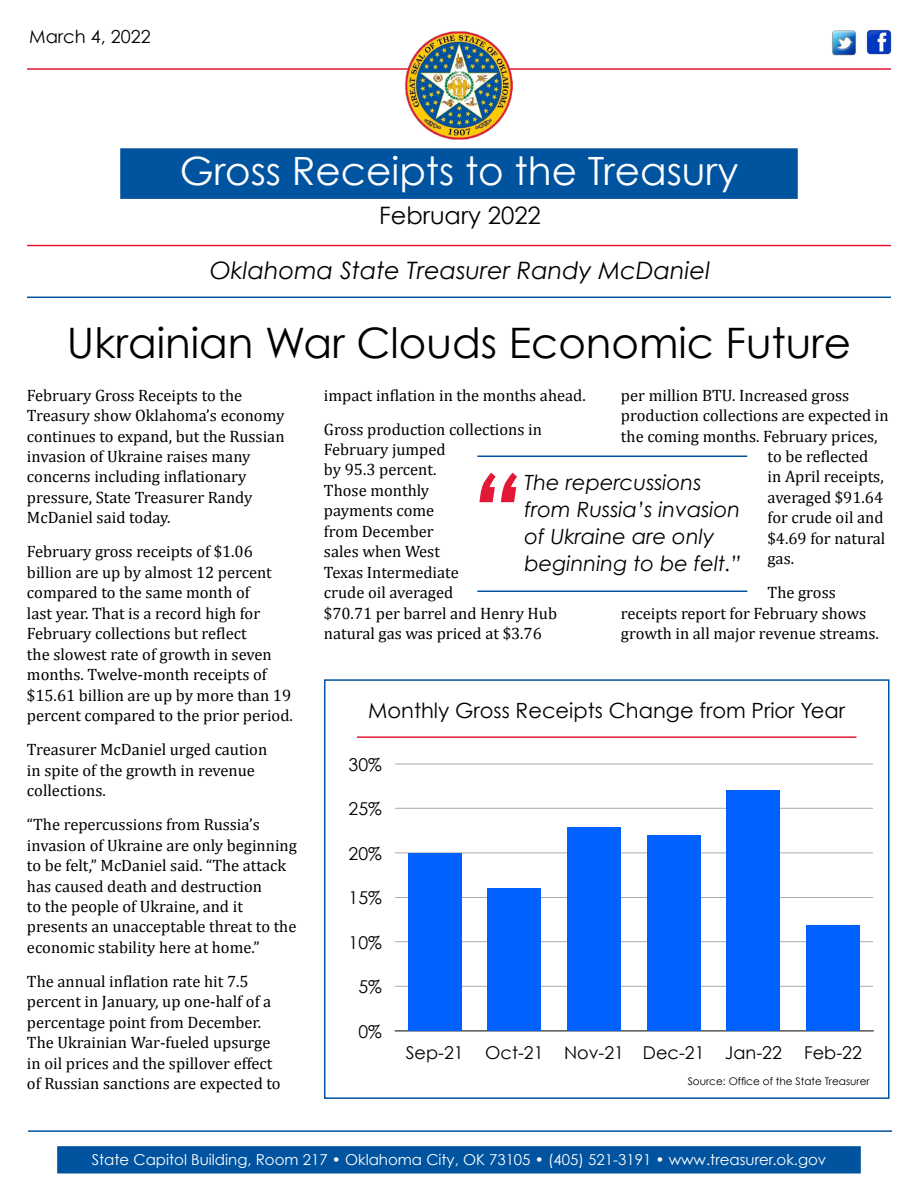
<style>
.page{position:relative;width:918px;height:1188px;background:#fff}
.page>*{position:absolute;margin:0;border:0;box-sizing:border-box;transform-origin:0 0}
.t1{font:italic 700 108px "Century Gothic";color:#e31837}
.t2{font:42px "Century Gothic";color:#000}
.t3{font:39px "Century Gothic";color:#fff}
.t4{font:italic 24px "Century Gothic";color:#000}
.t5{font:24px "Century Gothic";color:#000}
.t6{font:italic 21px/27px "Century Gothic";color:#000}
.t7{font:21px "Century Gothic";color:#000}
.t8{font:18px "Century Gothic";color:#000}
.t9{font:17.7px "Century Gothic";color:#000}
.t10{font:16.5px/20.5px "Cambria";color:#000}
.t11{font:15px "Century Gothic";color:#fff}
.t12{font:10.5px "Century Gothic";color:#000}
</style>
<div class="page">
<div style="left:57px;top:1146px;width:804px;height:27px;background:#00539f;border:1px solid #00539f"></div>
<div style="left:120px;top:148px;width:678px;height:51px;background:#00539f;border:1px solid #00539f"></div>
<img style="left:832px;top:30px;width:24px;height:26px">
<hr style="left:477px;top:456px;width:270px;height:1px;background:#00539f">
<hr style="left:477px;top:590px;width:270px;height:2px;background:#00539f">
<hr style="left:27px;top:245px;width:864px;height:1px;background:#e31837">
<hr style="left:27px;top:297px;width:864px;height:1px;background:#00539f">
<hr style="left:27px;top:68px;width:864px;height:2px;background:#e31837">
<img style="left:405px;top:32px;width:108px;height:108px">
<img style="left:866px;top:30px;width:25px;height:25px">
<hr style="left:28px;top:1130px;width:864px;height:2px;background:#00539f">
<div style="left:324px;top:679px;width:565px;height:420px;background:#fff;border:2px solid #00539f"></div>
<hr style="left:357px;top:736px;width:499px;height:2px;background:#e31837">
<hr style="left:395px;top:986px;width:478px;height:1px;background:#aaa">
<hr style="left:395px;top:941px;width:478px;height:1px;background:#aaa">
<hr style="left:395px;top:897px;width:478px;height:1px;background:#aaa">
<hr style="left:395px;top:853px;width:478px;height:1px;background:#aaa">
<hr style="left:395px;top:808px;width:478px;height:1px;background:#aaa">
<hr style="left:395px;top:764px;width:478px;height:1px;background:#aaa">
<hr style="left:395px;top:1031px;width:478px;height:1px;background:#000">
<div style="left:806px;top:925px;width:53px;height:106px;background:#0061fe"></div>
<div style="left:727px;top:790px;width:53px;height:241px;background:#0061fe"></div>
<div style="left:647px;top:835px;width:53px;height:196px;background:#0061fe"></div>
<div style="left:568px;top:827px;width:53px;height:204px;background:#0061fe"></div>
<div style="left:488px;top:888px;width:53px;height:143px;background:#0061fe"></div>
<div style="left:408px;top:853px;width:53px;height:178px;background:#0061fe"></div>
<p class="t8" style="left:29px;top:26px;width:123px">March 4, 2022</p>
<p class="t3" style="left:180px;top:147px;width:560px">Gross Receipts to the Treasury</p>
<p class="t5" style="left:379px;top:200px;width:163px">February 2022</p>
<p class="t4" style="left:210px;top:255px;width:502px">Oklahoma State Treasurer Randy McDaniel</p>
<p class="t2" style="left:67px;top:317px;width:786px">Ukrainian War Clouds Economic Future</p>
<p class="t10" style="left:27px;top:385px;width:259px">February Gross Receipts to the<br>Treasury show Oklahoma’s economy continues to expand, but the Russian invasion of Ukraine raises many concerns including inflationary pressure, State Treasurer Randy<br>McDaniel said today.</p>
<p class="t10" style="left:27px;top:542px;width:267px">February gross receipts of $1.06 billion are up by almost 12 percent compared to the same month of<br>last year. That is a record high for February collections but reflect<br>the slowest rate of growth in seven months. Twelve-month receipts of $15.61 billion are up by more than 19 percent compared to the prior period.</p>
<p class="t10" style="left:27px;top:739px;width:242px">Treasurer McDaniel urged caution in spite of the growth in revenue collections.</p>
<p class="t10" style="left:27px;top:814px;width:271px">“The repercussions from Russia’s invasion of Ukraine are only beginning to be felt,” McDaniel said. “The attack has caused death and destruction<br>to the people of Ukraine, and it presents an unacceptable threat to the economic stability here at home.”</p>
<p class="t10" style="left:27px;top:971px;width:255px">The annual inflation rate hit 7.5 percent in January, up one-half of a percentage point from December.<br>The Ukrainian War-fueled upsurge in oil prices and the spillover effect of Russian sanctions are expected to</p>
<p class="t10" style="left:324px;top:385px;width:263px">impact inflation in the months ahead.</p>
<p class="t10" style="left:324px;top:419px;width:235px">Gross production collections in<br>February jumped<br>by 95.3 percent.<br>Those monthly<br>payments come<br>from December<br>sales when West<br>Texas Intermediate<br>crude oil averaged<br>$70.71 per barrel and Henry Hub natural gas was priced at $3.76</p>
<p class="t10" style="left:621px;top:385px;width:230px">per million BTU. Increased gross</p>
<p class="t10" style="left:621px;top:405px;width:269px">production collections are expected in</p>
<p class="t10" style="left:621px;top:426px;width:258px">the coming months. February prices,</p>
<p class="t10" style="left:768px;top:446px;width:102px">to be reflected</p>
<p class="t10" style="left:768px;top:467px;width:118px">in April receipts,</p>
<p class="t10" style="left:768px;top:487px;width:117px">averaged $91.64</p>
<p class="t10" style="left:768px;top:508px;width:117px">for crude oil and</p>
<p class="t10" style="left:768px;top:528px;width:119px">$4.69 for natural</p>
<p class="t10" style="left:768px;top:549px;width:28px">gas.</p>
<p class="t10" style="left:621px;top:583px;width:260px;text-indent:147px">The gross receipts report for February shows growth in all major revenue streams.</p>
<p class="t1" style="left:468px;top:444px;width:53px">“</p>
<p class="t6" style="left:525px;top:469px;width:218px">The repercussions from Russia’s invasion of Ukraine are only beginning to be felt.”</p>
<p class="t7" style="left:368px;top:697px;width:479px">Monthly Gross Receipts Change from Prior Year</p>
<p class="t9" style="left:349px;top:754px;width:35px">30%</p>
<p class="t9" style="left:349px;top:798px;width:35px">25%</p>
<p class="t9" style="left:349px;top:842px;width:35px">20%</p>
<p class="t9" style="left:349px;top:887px;width:35px">15%</p>
<p class="t9" style="left:349px;top:931px;width:35px">10%</p>
<p class="t9" style="left:358px;top:976px;width:25px">5%</p>
<p class="t9" style="left:358px;top:1020px;width:25px">0%</p>
<p class="t9" style="left:406px;top:1042px;width:378px">Sep-21 Oct-21 Nov-21 Dec-21 Jan-22</p>
<p class="t9" style="left:804px;top:1042px;width:59px">Feb-22</p>
<p class="t12" style="left:688px;top:1075px;width:183px">Source: Office of the State Treasurer</p>
<p class="t11" style="left:92px;top:1150px;width:736px">State Capitol Building, Room 217 • Oklahoma City, OK 73105 • (405) 521-3191 • www.treasurer.ok.gov</p>
</div>
